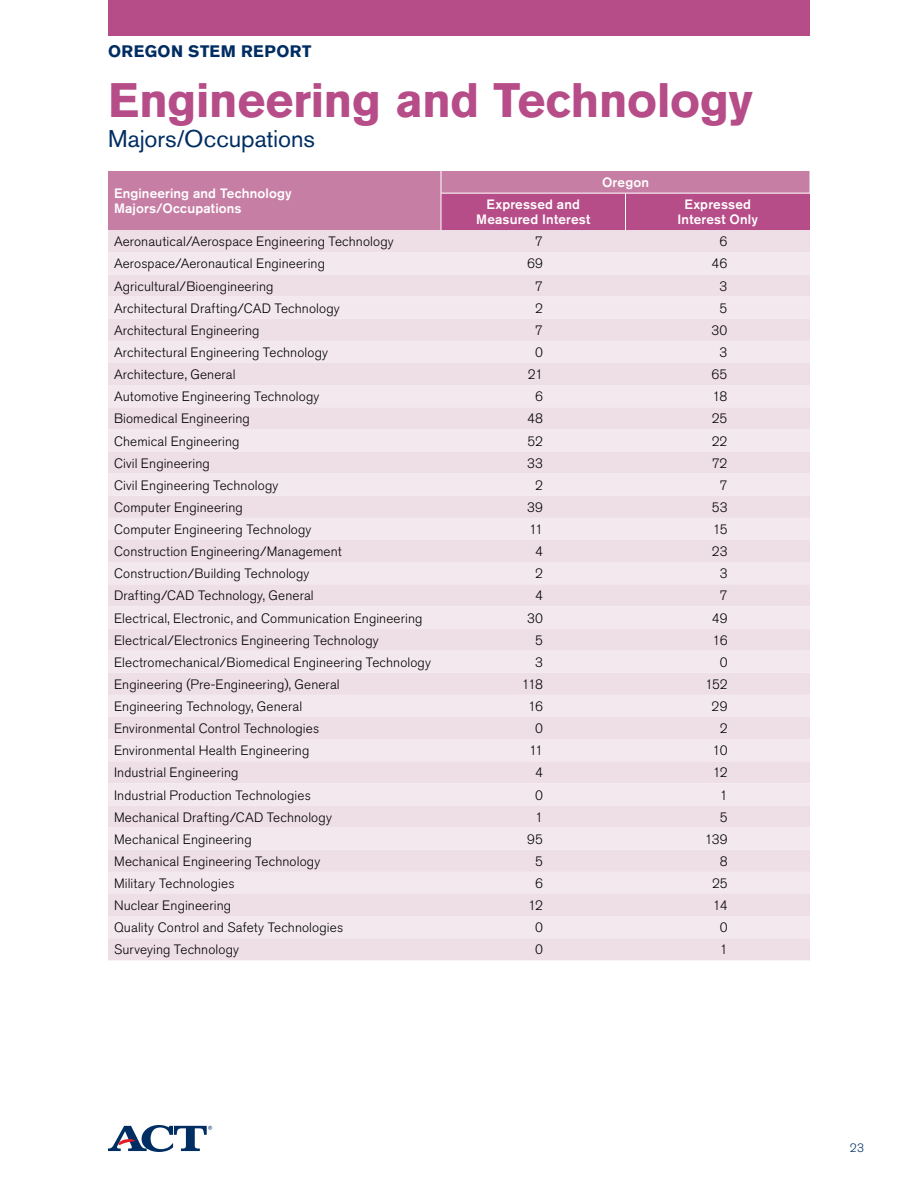
<style>
.page{position:relative;width:918px;height:1188px;background:#fff}
.page>*{position:absolute;margin:0;border:0;box-sizing:border-box;transform-origin:0 0}
.t1{font:700 48px "Akzidenz Grotesk Std";letter-spacing:-.01em;color:#b64c88}
.t2{font:24px "Akzidenz Grotesk Std";letter-spacing:-.005em;color:#002d62}
.t3{font:700 16.5px "Akzidenz Grotesk Std";letter-spacing:.03em;color:#002d62}
.t4{font:300 13.5px "Akzidenz Grotesk Std";letter-spacing:.01em;color:#000}
.t5{font:500 13.5px/15px "Akzidenz Grotesk Std";letter-spacing:.01em;color:#fff;text-align:center}
.t6{font:300 12px "Akzidenz Grotesk Std";color:#002d62}
</style>
<div class="page">
<svg style="left:108px;top:1125px;width:104px;height:27px"></svg>
<div style="left:108px;top:0;width:702px;height:36px;background:#b64c88"></div>
<div style="left:108px;top:230px;width:702px;height:730px;background:#eedee6"></div>
<svg style="left:108px;top:252px;width:702px;height:686px;background:#f0e3e9"></svg>
<svg style="left:108px;top:171px;width:702px;height:59px;background:#c16e9b"></svg>
<hr style="left:441px;top:193px;width:1px;height:37px;background:#fff">
<hr style="left:441px;top:193px;width:185px;height:1px;background:#fff">
<hr style="left:626px;top:193px;width:184px;height:1px;background:#fff">
<p class="t3" style="left:108px;top:42px;width:181px">Oregon STEM Report</p>
<h1 class="t1" style="left:108px;top:73px;width:646px">Engineering and Technology</h1>
<h2 class="t2" style="left:108px;top:124px;width:208px">Majors/Occupations</h2>
<p class="t5" style="left:114px;top:186px;width:179px;text-align:left">Engineering and Technology<br>Majors/Occupations</p>
<p class="t5" style="left:602px;top:175px;width:48px">Oregon</p>
<p class="t5" style="left:476px;top:197px;width:116px">Expressed and<br>Measured Interest</p>
<p class="t5" style="left:678px;top:197px;width:82px">Expressed<br>Interest Only</p>
<p class="t4" style="left:114px;top:234px;width:281px">Aeronautical/Aerospace Engineering Technology</p>
<p class="t4" style="left:535px;top:234px;width:9px">7</p>
<p class="t4" style="left:720px;top:234px;width:9px">6</p>
<p class="t4" style="left:114px;top:256px;width:212px">Aerospace/Aeronautical Engineering</p>
<p class="t4" style="left:527px;top:256px;width:18px">69</p>
<p class="t4" style="left:712px;top:256px;width:17px">46</p>
<p class="t4" style="left:114px;top:278px;width:161px">Agricultural/Bioengineering</p>
<p class="t4" style="left:535px;top:278px;width:9px">7</p>
<p class="t4" style="left:720px;top:278px;width:9px">3</p>
<p class="t4" style="left:114px;top:301px;width:227px">Architectural Drafting/CAD Technology</p>
<p class="t4" style="left:535px;top:301px;width:9px">2</p>
<p class="t4" style="left:720px;top:301px;width:9px">5</p>
<p class="t4" style="left:114px;top:323px;width:147px">Architectural Engineering</p>
<p class="t4" style="left:535px;top:323px;width:9px">7</p>
<p class="t4" style="left:712px;top:323px;width:17px">30</p>
<p class="t4" style="left:114px;top:345px;width:216px">Architectural Engineering Technology</p>
<p class="t4" style="left:535px;top:345px;width:9px">0</p>
<p class="t4" style="left:720px;top:345px;width:9px">3</p>
<p class="t4" style="left:114px;top:367px;width:123px">Architecture, General</p>
<p class="t4" style="left:528px;top:367px;width:17px">21</p>
<p class="t4" style="left:712px;top:367px;width:17px">65</p>
<p class="t4" style="left:114px;top:389px;width:207px">Automotive Engineering Technology</p>
<p class="t4" style="left:535px;top:389px;width:9px">6</p>
<p class="t4" style="left:713px;top:389px;width:16px">18</p>
<p class="t4" style="left:114px;top:411px;width:137px">Biomedical Engineering</p>
<p class="t4" style="left:527px;top:411px;width:18px">48</p>
<p class="t4" style="left:712px;top:411px;width:17px">25</p>
<p class="t4" style="left:114px;top:433px;width:127px">Chemical Engineering</p>
<p class="t4" style="left:528px;top:433px;width:17px">52</p>
<p class="t4" style="left:712px;top:433px;width:17px">22</p>
<p class="t4" style="left:114px;top:455px;width:97px">Civil Engineering</p>
<p class="t4" style="left:527px;top:455px;width:17px">33</p>
<p class="t4" style="left:712px;top:455px;width:17px">72</p>
<p class="t4" style="left:114px;top:478px;width:166px">Civil Engineering Technology</p>
<p class="t4" style="left:535px;top:478px;width:9px">2</p>
<p class="t4" style="left:720px;top:478px;width:9px">7</p>
<p class="t4" style="left:114px;top:500px;width:130px">Computer Engineering</p>
<p class="t4" style="left:527px;top:500px;width:17px">39</p>
<p class="t4" style="left:712px;top:500px;width:17px">53</p>
<p class="t4" style="left:114px;top:522px;width:199px">Computer Engineering Technology</p>
<p class="t4" style="left:529px;top:522px;width:16px">11</p>
<p class="t4" style="left:713px;top:522px;width:16px">15</p>
<p class="t4" style="left:114px;top:544px;width:229px">Construction Engineering/Management</p>
<p class="t4" style="left:535px;top:544px;width:9px">4</p>
<p class="t4" style="left:712px;top:544px;width:17px">23</p>
<p class="t4" style="left:114px;top:566px;width:197px">Construction/Building Technology</p>
<p class="t4" style="left:535px;top:566px;width:9px">2</p>
<p class="t4" style="left:720px;top:566px;width:9px">3</p>
<p class="t4" style="left:114px;top:588px;width:201px">Drafting/CAD Technology, General</p>
<p class="t4" style="left:535px;top:588px;width:9px">4</p>
<p class="t4" style="left:720px;top:588px;width:9px">7</p>
<p class="t4" style="left:114px;top:610px;width:310px">Electrical, Electronic, and Communication Engineering</p>
<p class="t4" style="left:527px;top:610px;width:17px">30</p>
<p class="t4" style="left:712px;top:610px;width:17px">49</p>
<p class="t4" style="left:114px;top:632px;width:266px">Electrical/Electronics Engineering Technology</p>
<p class="t4" style="left:535px;top:632px;width:9px">5</p>
<p class="t4" style="left:713px;top:632px;width:16px">16</p>
<p class="t4" style="left:114px;top:655px;width:318px">Electromechanical/Biomedical Engineering Technology</p>
<p class="t4" style="left:535px;top:655px;width:9px">3</p>
<p class="t4" style="left:720px;top:655px;width:9px">0</p>
<p class="t4" style="left:114px;top:677px;width:227px">Engineering (Pre-Engineering), General</p>
<p class="t4" style="left:522px;top:677px;width:23px">118</p>
<p class="t4" style="left:705px;top:677px;width:24px">152</p>
<p class="t4" style="left:114px;top:699px;width:190px">Engineering Technology, General</p>
<p class="t4" style="left:528px;top:699px;width:16px">16</p>
<p class="t4" style="left:712px;top:699px;width:17px">29</p>
<p class="t4" style="left:114px;top:721px;width:207px">Environmental Control Technologies</p>
<p class="t4" style="left:535px;top:721px;width:9px">0</p>
<p class="t4" style="left:720px;top:721px;width:9px">2</p>
<p class="t4" style="left:114px;top:743px;width:197px">Environmental Health Engineering</p>
<p class="t4" style="left:529px;top:743px;width:16px">11</p>
<p class="t4" style="left:713px;top:743px;width:17px">10</p>
<p class="t4" style="left:114px;top:765px;width:126px">I ndustrial Engineering</p>
<p class="t4" style="left:535px;top:765px;width:9px">4</p>
<p class="t4" style="left:713px;top:765px;width:16px">12</p>
<p class="t4" style="left:114px;top:787px;width:198px">I ndustrial Production Technologies</p>
<p class="t4" style="left:535px;top:787px;width:9px">0</p>
<p class="t4" style="left:720px;top:787px;width:9px">1</p>
<p class="t4" style="left:114px;top:809px;width:219px">Mechanical Drafting/CAD Technology</p>
<p class="t4" style="left:535px;top:809px;width:9px">1</p>
<p class="t4" style="left:720px;top:809px;width:9px">5</p>
<p class="t4" style="left:114px;top:832px;width:139px">Mechanical Engineering</p>
<p class="t4" style="left:527px;top:832px;width:17px">95</p>
<p class="t4" style="left:705px;top:832px;width:24px">139</p>
<p class="t4" style="left:114px;top:854px;width:208px">Mechanical Engineering Technology</p>
<p class="t4" style="left:535px;top:854px;width:9px">5</p>
<p class="t4" style="left:720px;top:854px;width:9px">8</p>
<p class="t4" style="left:114px;top:876px;width:122px">Military Technologies</p>
<p class="t4" style="left:535px;top:876px;width:9px">6</p>
<p class="t4" style="left:712px;top:876px;width:17px">25</p>
<p class="t4" style="left:114px;top:898px;width:119px">N uclear Engineering</p>
<p class="t4" style="left:528px;top:898px;width:16px">12</p>
<p class="t4" style="left:713px;top:898px;width:16px">14</p>
<p class="t4" style="left:114px;top:920px;width:231px">Quality Control and Safety Technologies</p>
<p class="t4" style="left:535px;top:920px;width:9px">0</p>
<p class="t4" style="left:720px;top:920px;width:9px">0</p>
<p class="t4" style="left:114px;top:942px;width:126px">Surveying Technology</p>
<p class="t4" style="left:535px;top:942px;width:9px">0</p>
<p class="t4" style="left:720px;top:942px;width:9px">1</p>
<p class="t6" style="left:850px;top:1141px;width:16px">23</p>
</div>
